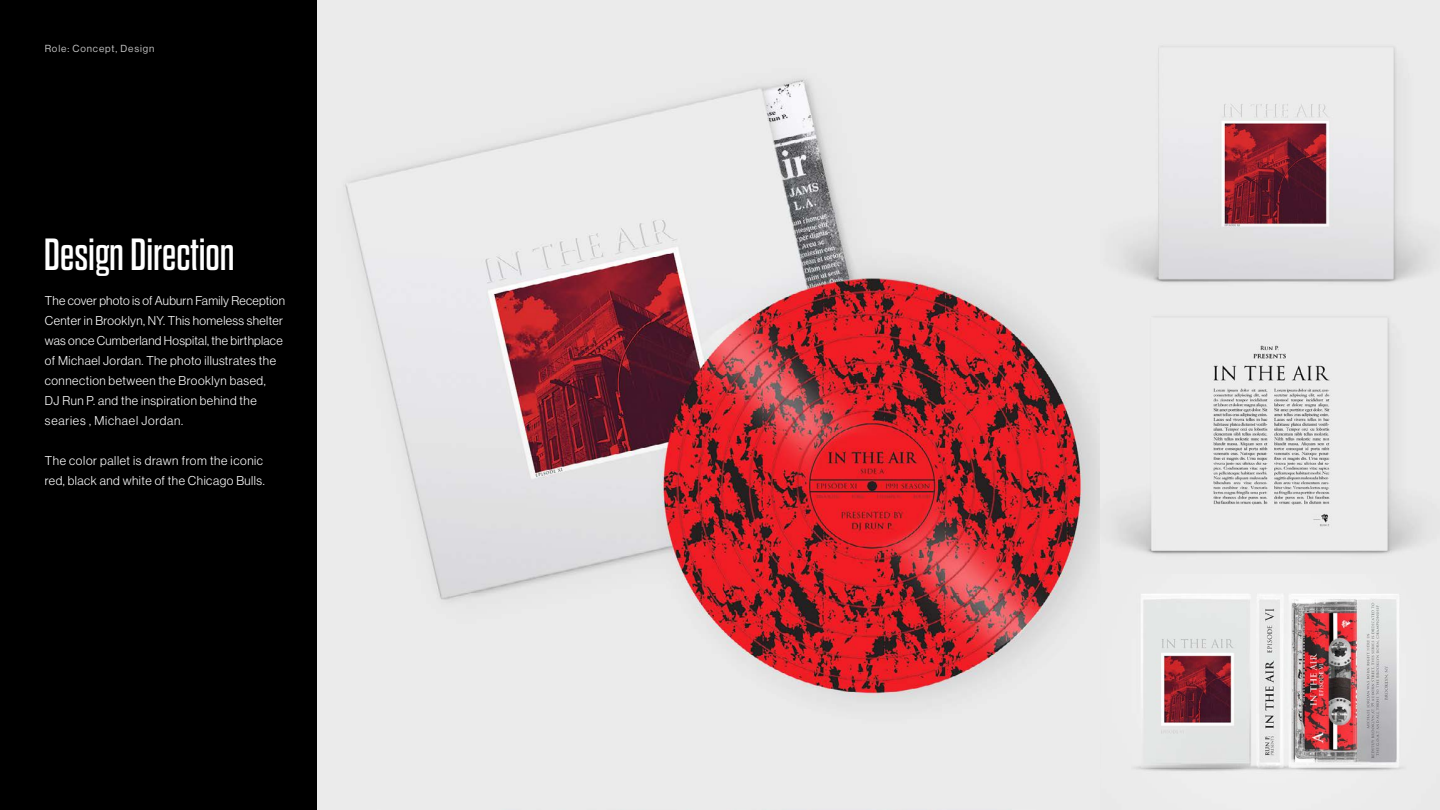
<style>
.page{position:relative;width:1440px;height:810px;background:#000}
.page>*{position:absolute;margin:0;border:0;box-sizing:border-box;transform-origin:0 0}
.t1{font:45px "Dharma Gothic E";color:#fff}
.t2{font:12.5px/20px "N Haas Grotesk DS Pro 45 Lt";letter-spacing:.04em;color:#fff}
.t3{font:10px "N Haas Grotesk DS Pro 55 Rg";letter-spacing:.085em;color:#fff}
</style>
<div class="page">
<img style="left:1100px;top:574px;width:340px;height:236px">
<img style="left:1100px;top:0;width:340px;height:295px">
<img style="left:1100px;top:295px;width:340px;height:279px">
<img style="left:318px;top:0;width:782px;height:810px">
<p class="t3" style="left:45px;top:43px;width:111px">Role: Concept, Design</p>
<h1 class="t1" style="left:44px;top:232px;width:192px">Design Direction</h1>
<p class="t2" style="left:45px;top:290px;width:242px">The cover photo is of Auburn Family Reception Center in Brooklyn, NY. This homeless shelter was once Cumberland Hospital, the birthplace of Michael Jordan. The photo illustrates the connection between the Brooklyn based,<br>DJ Run P. and the inspiration behind the searies , Michael Jordan.</p>
<p class="t2" style="left:45px;top:450px;width:221px">The color pallet is drawn from the iconic red, black and white of the Chicago Bulls.</p>
</div>
